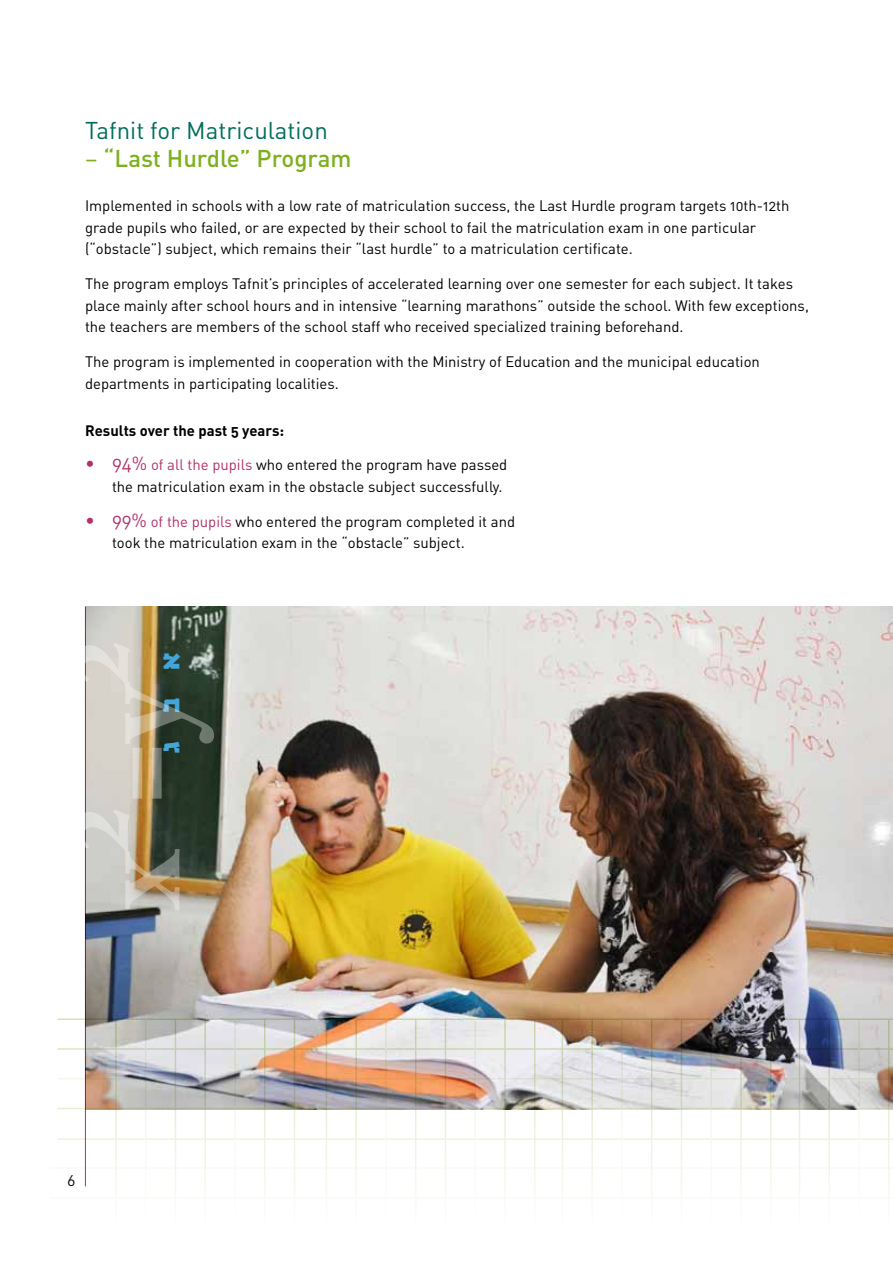
<style>
.page{position:relative;width:893px;height:1263px;background:#fff}
.page>*{position:absolute;margin:0;border:0;box-sizing:border-box;transform-origin:0 0}
.t1{font:900 28.2px "Alenbi Serif";color:#44a5d8}
.t2{font:24px "DIN Regular Alternate";color:#006d5c}
.t3{font:24px "DIN Medium Alternate";color:#7eb01e}
.t4{font:15px/21.8px "DIN Regular Alternate";color:#000}
.t5{font:15px "DIN Bold Alternate";color:#000}
.s1{font-family:"DIN Regular Alternate"}
.s2{font-size:18.75px;color:#b13069}
.s3{color:#b13069}
</style>
<div class="page">
<hr style="left:57px;top:1018px;width:836px;height:2px;background:#d7e4b9">
<hr style="left:57px;top:1048px;width:836px;height:2px;background:#d7e4b9">
<hr style="left:57px;top:1078px;width:836px;height:1px;background:#eef4e2">
<hr style="left:57px;top:1108px;width:836px;height:1px;background:#d7e4b9">
<hr style="left:57px;top:1138px;width:836px;height:2px;background:#d7e4b9">
<hr style="left:50px;top:1167px;width:843px;height:2px;background:#eef4e2">
<hr style="left:50px;top:1197px;width:843px;height:1px;background:#d7e4b9">
<hr style="left:50px;top:1227px;width:843px;height:1px;background:#d7e4b9">
<hr style="left:294px;top:1018px;width:1px;height:209px;background:#d7e4b9">
<hr style="left:264px;top:1018px;width:1px;height:209px;background:#d7e4b9">
<hr style="left:234px;top:1018px;width:2px;height:209px;background:#eef4e2">
<hr style="left:204px;top:1018px;width:2px;height:209px;background:#d7e4b9">
<hr style="left:175px;top:1018px;width:1px;height:209px;background:#d7e4b9">
<hr style="left:145px;top:1018px;width:1px;height:209px;background:#eef4e2">
<hr style="left:115px;top:1018px;width:2px;height:209px;background:#d7e4b9">
<hr style="left:534px;top:1018px;width:1px;height:209px;background:#d7e4b9">
<hr style="left:504px;top:1018px;width:2px;height:209px;background:#d7e4b9">
<hr style="left:474px;top:1018px;width:2px;height:209px;background:#eef4e2">
<hr style="left:445px;top:1018px;width:1px;height:209px;background:#d7e4b9">
<hr style="left:415px;top:1018px;width:1px;height:209px;background:#d7e4b9">
<hr style="left:385px;top:1018px;width:2px;height:209px;background:#eef4e2">
<hr style="left:355px;top:1018px;width:2px;height:209px;background:#d7e4b9">
<hr style="left:326px;top:1018px;width:1px;height:209px;background:#d7e4b9">
<hr style="left:770px;top:1018px;width:1px;height:209px;background:#d7e4b9">
<hr style="left:740px;top:1018px;width:2px;height:209px;background:#d7e4b9">
<hr style="left:710px;top:1018px;width:2px;height:209px;background:#eef4e2">
<hr style="left:681px;top:1018px;width:1px;height:209px;background:#d7e4b9">
<hr style="left:651px;top:1018px;width:1px;height:209px;background:#d7e4b9">
<hr style="left:621px;top:1018px;width:2px;height:209px;background:#eef4e2">
<hr style="left:591px;top:1018px;width:2px;height:209px;background:#d7e4b9">
<hr style="left:562px;top:1018px;width:1px;height:209px;background:#d7e4b9">
<hr style="left:888px;top:1020px;width:1px;height:208px;background:#d7e4b9">
<hr style="left:858px;top:1020px;width:2px;height:208px;background:#eef4e2">
<hr style="left:828px;top:1020px;width:2px;height:208px;background:#d7e4b9">
<hr style="left:799px;top:1020px;width:1px;height:208px;background:#d7e4b9">
<hr style="left:85px;top:607px;width:1px;height:579px;background:#b13069">
<img style="left:86px;top:607px;width:807px;height:503px">
<svg style="left:84px;top:643px;width:130px;height:267px;background:#908f7d"></svg>
<h2 class="t2" style="left:85px;top:115px;width:244px">Tafnit for Matriculation</h2>
<h2 class="t3" style="left:85px;top:143px;width:268px"><span class="s1">–</span> “Last Hurdle” Program</h2>
<p class="t4" style="left:85px;top:194px;width:706px">Implemented in schools with a low rate of matriculation success, the Last Hurdle program targets 10th-12th grade pupils who failed, or are expected by their school to fail the matriculation exam in one particular (“obstacle”) subject, which remains their “last hurdle” to a matriculation certificate.</p>
<p class="t4" style="left:85px;top:272px;width:725px">The program employs Tafnit’s principles of accelerated learning over one semester for each subject. It takes place mainly after school hours and in intensive “learning marathons” outside the school. With few exceptions, the teachers are members of the school staff who received specialized training beforehand.</p>
<p class="t4" style="left:85px;top:350px;width:676px">The program is implemented in cooperation with the Ministry of Education and the municipal education departments in participating localities.</p>
<p class="t5" style="left:85px;top:421px;width:201px">Results over the past 5 years:</p>
<p class="t4" style="left:112px;top:454px;width:397px;text-indent:-27px"><span class="s2">• 94%</span> <span class="s3">of all the pupils</span> who entered the program have passed the matriculation exam in the obstacle subject successfully.</p>
<p class="t4" style="left:112px;top:510px;width:405px;text-indent:-27px"><span class="s2">• 99%</span> <span class="s3">of the pupils</span> who entered the program completed it and took the matriculation exam in the “obstacle” subject.</p>
<h1 class="t1" style="left:154px;top:753px;width:102px;rotate:-90deg">ג ב א</h1>
<p class="t4" style="left:67px;top:1170px;width:9px">6</p>
</div>
